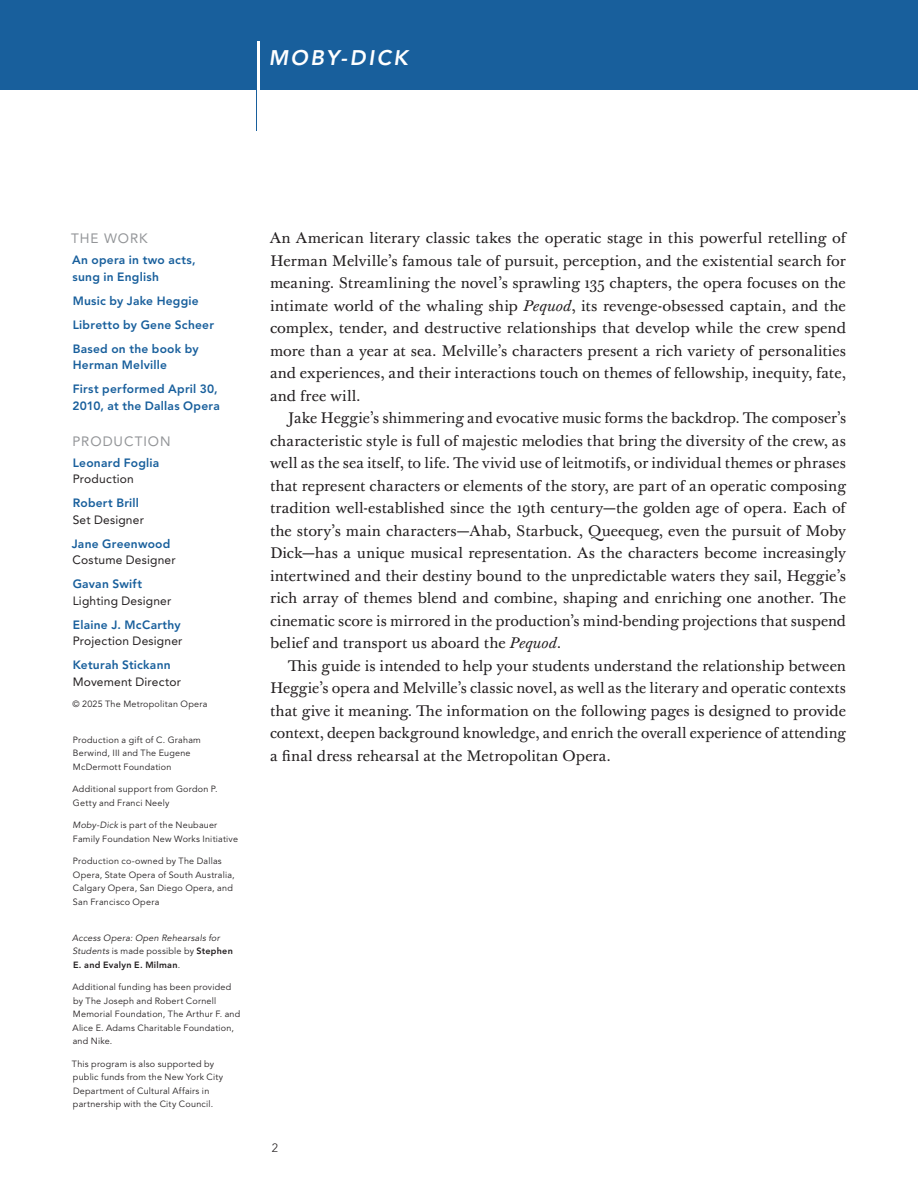
<style>
.page{position:relative;width:918px;height:1188px;background:#fff}
.page>*{position:absolute;margin:0;border:0;box-sizing:border-box;transform-origin:0 0}
.HED_avenir_cap_KO{font:300 90px "Avenir LT Pro";color:#185f9c;scale:.6 1}
.HED_avenir_cap_KO-2{font:italic 800 21px "Avenir LT Pro";letter-spacing:.115em;color:#fff}
.Bask_intro_text{font:15px/22.5px "Baskerville Ten Pro";letter-spacing:.005em;color:#231f20;text-align:justify}
.sidebar_gray_caps{font:13.5px "Avenir LT Pro";letter-spacing:.07em;color:#939598}
.SIDE_BAR_MAIN_TEXT_avenir{font:800 12px/16.5px "Avenir LT Pro";letter-spacing:.02em;color:#185f9c}
.SIDE_BAR_MAIN_TEXT_avenir-2{font:12px/16.5px "Avenir LT Pro";letter-spacing:.015em;color:#231f20}
.t1{font:300 12px "Avenir LT Pro";color:#231f20}
.production_credit{font:9px/13.5px "Avenir LT Pro";letter-spacing:.025em;color:#231f20}
.production_credit-2{font:italic 9px/13.5px "Avenir LT Pro";letter-spacing:.025em;color:#231f20}
.s1{font-weight:400;color:#231f20}
.s2{font-weight:800;color:#185f9c}
.s3{font-style:italic}
.s4{font-style:normal}
.s5{font-weight:800;font-style:normal}
</style>
<div class="page">
<div style="left:0;top:0;width:918px;height:90px;background:#185f9c"></div>
<p class="HED_avenir_cap_KO" style="left:252px;top:24px;width:21px">|</p>
<p class="HED_avenir_cap_KO-2" style="left:269px;top:45px;width:141px">MOBY-DICK</p>
<p class="sidebar_gray_caps" style="left:71px;top:230px;width:78px">THE WORK</p>
<p class="SIDE_BAR_MAIN_TEXT_avenir" style="left:72px;top:252px;width:125px">An opera in two acts, sung in English</p>
<p class="SIDE_BAR_MAIN_TEXT_avenir" style="left:73px;top:292px;width:127px">Music by Jake Heggie</p>
<p class="SIDE_BAR_MAIN_TEXT_avenir" style="left:73px;top:316px;width:143px">Libretto by Gene Scheer</p>
<p class="SIDE_BAR_MAIN_TEXT_avenir" style="left:73px;top:340px;width:127px">Based on the book by<br>Herman Melville</p>
<p class="SIDE_BAR_MAIN_TEXT_avenir" style="left:72px;top:381px;width:149px">First performed April 30,<br>2010, at the Dallas Opera</p>
<p class="sidebar_gray_caps" style="left:73px;top:433px;width:100px">PRODUCTION</p>
<p class="SIDE_BAR_MAIN_TEXT_avenir" style="left:73px;top:454px;width:88px">Leonard Foglia<br><span class="s1">Production</span></p>
<p class="SIDE_BAR_MAIN_TEXT_avenir" style="left:73px;top:495px;width:73px">Robert Brill<br><span class="s1">Set Designer</span></p>
<p class="SIDE_BAR_MAIN_TEXT_avenir-2" style="left:72px;top:535px;width:105px"><span class="s2">Jane Greenwood<br></span>Costume Designer</p>
<p class="SIDE_BAR_MAIN_TEXT_avenir-2" style="left:73px;top:575px;width:100px"><span class="s2">Gavan Swift<br></span>Lighting Designer</p>
<p class="SIDE_BAR_MAIN_TEXT_avenir-2" style="left:73px;top:616px;width:111px"><span class="s2">Elaine J. McCarthy<br></span>Projection Designer</p>
<p class="SIDE_BAR_MAIN_TEXT_avenir-2" style="left:73px;top:656px;width:110px"><span class="s2">Keturah Stickann<br></span>Movement Director</p>
<p class="production_credit" style="left:73px;top:697px;width:136px">© 2025 The Metropolitan Opera</p>
<p class="production_credit" style="left:73px;top:733px;width:129px">Production a gift of C. Graham<br>Berwind, III and The Eugene<br>McDermott Foundation</p>
<p class="production_credit" style="left:73px;top:782px;width:147px">Additional support from Gordon P.<br>Getty and Franci Neely</p>
<p class="production_credit" style="left:73px;top:818px;width:167px"><span class="s3">Moby-Dick</span> is part of the Neubauer<br>Family Foundation New Works Initiative</p>
<p class="production_credit" style="left:73px;top:854px;width:163px">Production co-owned by The Dallas<br>Opera, State Opera of South Australia,<br>Calgary Opera, San Diego Opera, and<br>San Francisco Opera</p>
<p class="production_credit-2" style="left:72px;top:931px;width:162px">Access Opera: Open Rehearsals for<br>Students <span class="s4">is made possible by</span> <span class="s5">Stephen<br>E. and Evalyn E. Milman</span><span class="s4">.</span></p>
<p class="production_credit" style="left:73px;top:980px;width:169px">Additional funding has been provided by The Joseph and Robert Cornell<br>Memorial Foundation, The Arthur F. and<br>Alice E. Adams Charitable Foundation, and Nike.</p>
<p class="production_credit" style="left:72px;top:1057px;width:153px">This program is also supported by public funds from the New York City Department of Cultural Affairs in partnership with the City Council.</p>
<p class="Bask_intro_text" style="left:270px;top:227px;width:578px">An American literary classic takes the operatic stage in this powerful retelling of Herman Melville’s famous tale of pursuit, perception, and the existential search for meaning. Streamlining the novel’s sprawling 135 chapters, the opera focuses on the intimate world of the whaling ship <span class="s3">Pequod</span>, its revenge-obsessed captain, and the complex, tender, and destructive relationships that develop while the crew spend more than a year at sea. Melville’s characters present a rich variety of personalities and experiences, and their interactions touch on themes of fellowship, inequity, fate, and free will.</p>
<p class="Bask_intro_text" style="left:270px;top:407px;width:578px;text-indent:18px">Jake Heggie’s shimmering and evocative music forms the backdrop. The composer’s characteristic style is full of majestic melodies that bring the diversity of the crew, as well as the sea itself, to life. The vivid use of leitmotifs, or individual themes or phrases that represent characters or elements of the story, are part of an operatic composing tradition well-established since the 19th century—the golden age of opera. Each of the story’s main characters—Ahab, Starbuck, Queequeg, even the pursuit of Moby Dick—has a unique musical representation. As the characters become increasingly intertwined and their destiny bound to the unpredictable waters they sail, Heggie’s rich array of themes blend and combine, shaping and enriching one another. The cinematic score is mirrored in the production’s mind-bending projections that suspend belief and transport us aboard the <span class="s3">Pequod</span>.</p>
<p class="Bask_intro_text" style="left:270px;top:654px;width:578px;text-indent:18px">This guide is intended to help your students understand the relationship between Heggie’s opera and Melville’s classic novel, as well as the literary and operatic contexts that give it meaning. The information on the following pages is designed to provide context, deepen background knowledge, and enrich the overall experience of attending a final dress rehearsal at the Metropolitan Opera.</p>
<p class="t1" style="left:272px;top:1141px;width:8px">2</p>
</div>
